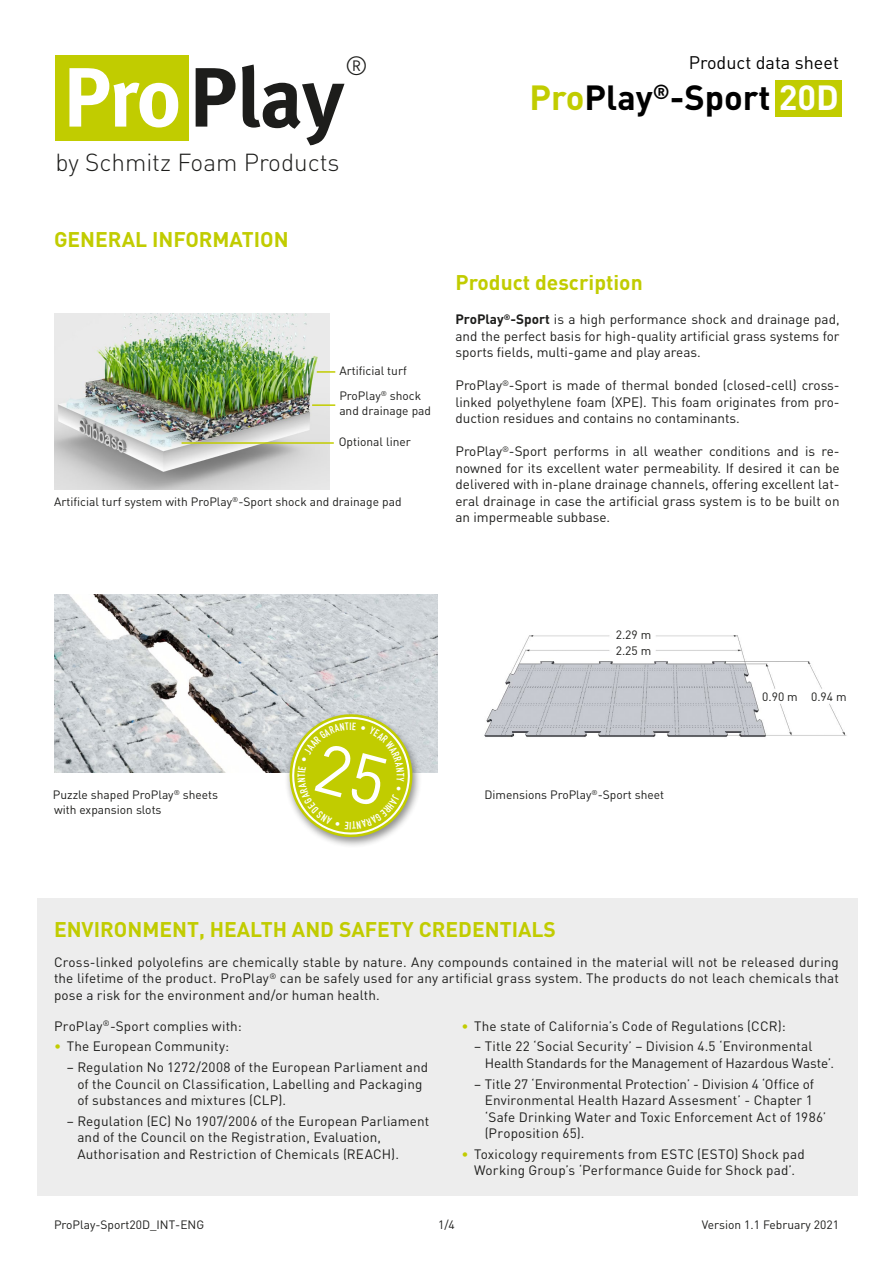
<style>
.page{position:relative;width:893px;height:1263px;background:#fff}
.page>*{position:absolute;margin:0;border:0;box-sizing:border-box;transform-origin:0 0}
.t1{font:700 34.5px "DIN";color:#000}
.t2{font:300 26.1px "DIN Pro";color:#1d1d1b}
.t3{font:300 24.3px "DIN Pro";color:#1d1d1b}
.t4{font:700 21px "DIN";color:#c1cc00}
.t5{font:18px "DIN";color:#000}
.t6{font:13.5px/16.5px "DIN";letter-spacing:.01em;color:#1d1d1b;text-align:justify}
.t7{font:12px/15px "DIN";color:#1d1d1b}
.t8{font:700 10.5px "DIN Condensed";color:#fff}
.s1{color:#c1cc00}
.s2{color:#fff}
.s3{font-weight:700}
</style>
<div class="page">
<div style="left:55px;top:55px;width:134px;height:86px;background:#c1cc00"></div>
<svg style="left:69px;top:68px;width:109px;height:60px"></svg>
<svg style="left:196px;top:68px;width:40px;height:59px"></svg>
<svg style="left:242px;top:65px;width:102px;height:80px"></svg>
<img style="left:54px;top:594px;width:383px;height:178px">
<div style="left:284px;top:710px;width:138px;height:139px;background:#1d1d1b;opacity:.5"></div>
<div style="left:775px;top:80px;width:67px;height:37px;background:#c1cc00"></div>
<img style="left:484px;top:635px;width:363px;height:102px">
<img style="left:54px;top:314px;width:276px;height:175px">
<svg style="left:317px;top:371px;width:18px;height:2px"></svg>
<hr style="left:312px;top:404px;width:23px;height:2px;background:#c1cc00">
<div style="left:37px;top:898px;width:820px;height:298px;background:#ededed"></div>
<hr style="left:182px;top:442px;width:152px;height:2px;background:#c1cc00">
<svg style="left:283px;top:708px;width:136px;height:136px;background:#ccd359"></svg>
<h2 class="t2" style="left:345px;top:48px;width:25px">®</h2>
<h3 class="t3" style="left:55px;top:146px;width:286px">by Schmitz Foam Products</h3>
<h3 class="t4" style="left:54px;top:226px;width:236px">GENERAL INFORMATION</h3>
<p class="t7" style="left:339px;top:358px;width:83px;line-height:25px">Artificial turf<br>ProPlay<sup>®</sup> shock</p>
<p class="t7" style="left:339px;top:403px;width:93px">and drainage pad</p>
<p class="t7" style="left:339px;top:434px;width:74px">Optional liner</p>
<p class="t7" style="left:54px;top:493px;width:349px">Artificial turf system with ProPlay<sup>®</sup>-Sport shock and drainage pad</p>
<h3 class="t5" style="left:689px;top:51px;width:152px">Product data sheet</h3>
<h1 class="t1" style="left:529px;top:75px;width:311px"><span class="s1">Pro</span>Play<sup>®</sup>-Sport <span class="s2">20D</span></h1>
<h3 class="t4" style="left:455px;top:268px;width:189px">Product description</h3>
<p class="t6" style="left:455px;top:311px;width:386px"><span class="s3">ProPlay</span><sup>®</sup><span class="s3">-Sport</span> is a high performance shock and drainage pad, and the perfect basis for high-quality artificial grass systems for sports fields, multi-game and play areas.</p>
<p class="t6" style="left:455px;top:377px;width:386px">ProPlay<sup>®</sup>-Sport is made of thermal bonded (closed-cell) cross&shy;linked polyethylene foam (XPE). This foam originates from pro&shy;duction residues and contains no contaminants.</p>
<p class="t6" style="left:455px;top:443px;width:386px">ProPlay<sup>®</sup>-Sport performs in all weather conditions and is re&shy;nowned for its excellent water permeability. If desired it can be delivered with in-plane drainage channels, offering excellent lat&shy;eral drainage in case the artificial grass system is to be built on an impermeable subbase.</p>
<p class="t7" style="left:53px;top:787px;width:167px">Puzzle shaped ProPlay<sup>®</sup> sheets with expansion slots</p>
<p class="t8" style="left:294px;top:777px;width:5px;rotate:-90deg">T</p>
<p class="t8" style="left:349px;top:719px;width:4px">I</p>
<p class="t8" style="left:408px;top:773px;width:5px;rotate:90deg">T</p>
<p class="t7" style="left:616px;top:626px;width:37px;line-height:15.9px">2.29 m<br>2.25 m</p>
<p class="t7" style="left:484px;top:787px;width:181px">Dimensions ProPlay<sup>®</sup>-Sport sheet</p>
<p class="t7" style="left:762px;top:688px;width:86px">0.90 m 0.94 m</p>
<h3 class="t4" style="left:54px;top:916px;width:503px">ENVIRONMENT, HEALTH AND SAFETY CREDENTIALS</h3>
<p class="t6" style="left:54px;top:953px;width:786px">Cross-linked polyolefins are chemically stable by nature. Any compounds contained in the material will not be released during the lifetime of the product. ProPlay<sup>®</sup> can be safely used for any artificial grass system. The products do not leach chemicals that pose a risk for the environment and/or human health.</p>
<p class="t6" style="left:54px;top:1017px;width:189px">ProPlay<sup>®</sup>-Sport complies with:</p>
<p class="t6" style="left:54px;top:1038px;width:177px"><span class="s1">•</span> The European Community:</p>
<p class="t6" style="left:77px;top:1059px;width:352px;text-align:left;text-indent:-11px">– Regulation No 1272/2008 of the European Parliament and of the Council on Classification, Labelling and Packaging of substances and mixtures (CLP).</p>
<p class="t6" style="left:77px;top:1112px;width:353px;text-align:left;text-indent:-11px">– Regulation (EC) No 1907/2006 of the European Parliament and of the Council on the Registration, Evaluation,<br>Authorisation and Restriction of Chemicals (REACH).</p>
<p class="t6" style="left:461px;top:1017px;width:326px"><span class="s1">•</span> The state of California’s Code of Regulations (CCR):</p>
<p class="t6" style="left:485px;top:1038px;width:351px;text-indent:-11px">– Title 22 ‘Social Security’ – Division 4.5 ‘Environmental<br>Health Standards for the Management of Hazardous Waste’.</p>
<p class="t6" style="left:485px;top:1075px;width:343px;text-align:left;text-indent:-11px">– Title 27 ‘Environmental Protection’ - Division 4 ‘Office of Environmental Health Hazard Assesment’ - Chapter 1 ‘Safe Drinking Water and Toxic Enforcement Act of 1986’ (Proposition 65).</p>
<p class="t6" style="left:461px;top:1145px;width:345px;text-align:center"><span class="s1">•</span> Toxicology requirements from ESTC (ESTO) Shock pad<br>Working Group’s ‘Performance Guide for Shock pad’.</p>
<p class="t7" style="left:54px;top:1217px;width:152px">ProPlay-Sport20D_INT-ENG</p>
<p class="t7" style="left:438px;top:1217px;width:18px">1/4</p>
<p class="t7" style="left:702px;top:1217px;width:139px">Version 1.1 February 2021</p>
</div>
